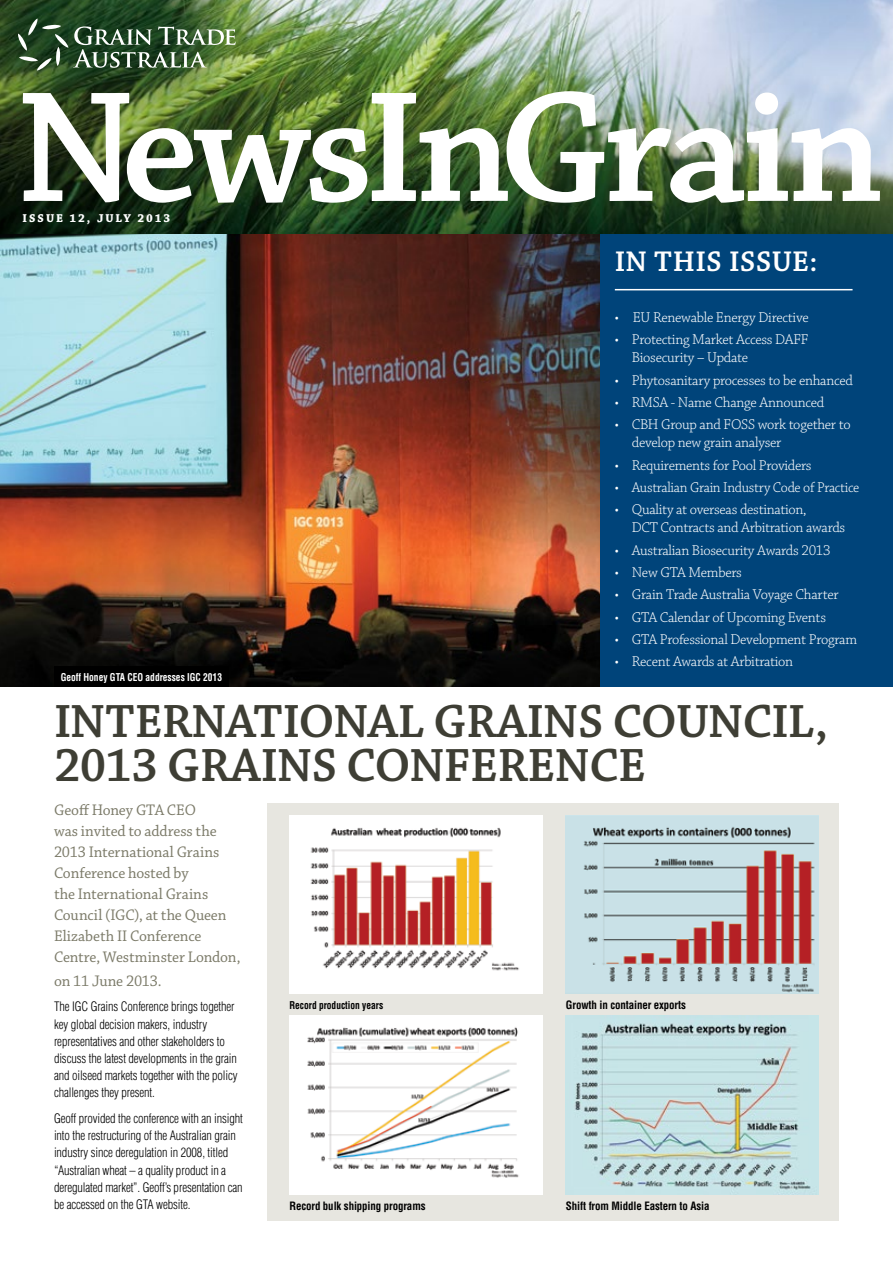
<style>
.page{position:relative;width:893px;height:1263px;background:#fff}
.page>*{position:absolute;margin:0;border:0;box-sizing:border-box;transform-origin:0 0}
.t1{font:600 49.2px/43.8px "Chaparral Pro";letter-spacing:-.015em;color:#3e3e34}
.t2{font:600 30px "Chaparral Pro";letter-spacing:.015em;color:#fff}
.t3{font:16.2px/21px "Chaparral Pro";letter-spacing:-.01em;color:#7b7a68}
.t4{font:300 15px/18px "Chaparral Pro";letter-spacing:-.02em;color:#fff}
.t5{font:300 condensed 12.75px/17.2px "Helvetica";letter-spacing:-.01em;color:#000}
.t6{font:700 12px "Chaparral Pro";letter-spacing:.16em;color:#fff}
.t7{font:700 condensed 11.25px "Helvetica";letter-spacing:-.01em;color:#000}
.t8{font:700 condensed 10.5px "Helvetica";color:#fff;scale:.9 1}
.t9{font:700 condensed 10.5px "Helvetica";color:#000;scale:.9 1}
</style>
<div class="page">
<img style="left:0;top:234px;width:600px;height:453px">
<div style="left:600px;top:201px;width:293px;height:486px;background:#00447a"></div>
<hr style="left:615px;top:289px;width:237px;height:1px;background:#fff">
<img style="left:0;top:0;width:893px;height:234px">
<svg style="left:18px;top:19px;width:218px;height:51px;background:#4c6a48"></svg>
<img style="left:372px;top:91px;width:508px;height:112px">
<svg style="left:23px;top:93px;width:344px;height:110px"></svg>
<div style="left:268px;top:803px;width:571px;height:418px;background:#e7e6e0"></div>
<img style="left:289px;top:1016px;width:253px;height:178px">
<img style="left:566px;top:815px;width:253px;height:179px">
<img style="left:566px;top:1016px;width:253px;height:178px">
<img style="left:289px;top:815px;width:253px;height:179px">
<div style="left:54px;top:666px;width:175px;height:21px;background:#000"></div>
<p class="t6" style="left:22px;top:211px;width:149px">ISSUE 12, JULY 2013</p>
<p class="t8" style="left:61px;top:670px;width:181px">Geoff Honey GTA CEO addresses IGC 2013</p>
<h2 class="t2" style="left:615px;top:245px;width:204px">IN THIS ISSUE:</h2>
<p class="t4" style="left:615px;top:309px;width:195px">• EU Renewable Energy Directive</p>
<p class="t4" style="left:632px;top:331px;width:178px;text-indent:-17px">• Protecting Market Access DAFF<br>Biosecurity – Update</p>
<p class="t4" style="left:615px;top:372px;width:240px">• Phytosanitary processes to be enhanced</p>
<p class="t4" style="left:615px;top:394px;width:211px">• RMSA - Name Change Announced</p>
<p class="t4" style="left:632px;top:416px;width:220px;text-indent:-17px">• CBH Group and FOSS work together to develop new grain analyser</p>
<p class="t4" style="left:615px;top:457px;width:198px">• Requirements for Pool Providers</p>
<p class="t4" style="left:615px;top:479px;width:246px">• Australian Grain Industry Code of Practice</p>
<p class="t4" style="left:632px;top:501px;width:215px;text-indent:-17px">• Quality at overseas destination,<br>DCT Contracts and Arbitration awards</p>
<p class="t4" style="left:615px;top:542px;width:217px">• Australian Biosecurity Awards 2013</p>
<p class="t4" style="left:615px;top:564px;width:129px">• New GTA Members</p>
<p class="t4" style="left:615px;top:586px;width:225px">• Grain Trade Australia Voyage Charter</p>
<p class="t4" style="left:615px;top:609px;width:213px">• GTA Calendar of Upcoming Events</p>
<p class="t4" style="left:615px;top:631px;width:244px">• GTA Professional Development Program</p>
<p class="t4" style="left:615px;top:653px;width:180px">• Recent Awards at Arbitration</p>
<h1 class="t1" style="left:54px;top:701px;width:776px">INTERNATIONAL GRAINS COUNCIL,<br>2013 GRAINS CONFERENCE</h1>
<p class="t3" style="left:54px;top:800px;width:188px">Geoff Honey GTA CEO<br>was invited to address the<br>2013 International Grains<br>Conference hosted by<br>the International Grains<br>Council (IGC), at the Queen<br>Elizabeth II Conference<br>Centre, Westminster London,</p>
<p class="t3" style="left:54px;top:971px;width:109px">on 11 June 2013.</p>
<p class="t5" style="left:54px;top:998px;width:185px">The IGC Grains Conference brings together key global decision makers, industry representatives and other stakeholders to discuss the latest developments in the grain and oilseed markets together with the policy challenges they present.</p>
<p class="t5" style="left:54px;top:1110px;width:190px">Geoff provided the conference with an insight into the restructuring of the Australian grain industry since deregulation in 2008, titled “Australian wheat – a quality product in a deregulated market”. Geoff’s presentation can be accessed on the GTA website.</p>
<p class="t9" style="left:289px;top:998px;width:106px">Record production years</p>
<p class="t7" style="left:566px;top:998px;width:121px">Growth in container exports</p>
<p class="t7" style="left:289px;top:1199px;width:138px">Record bulk shipping programs</p>
<p class="t7" style="left:566px;top:1199px;width:145px">Shift from Middle Eastern to Asia</p>
</div>
